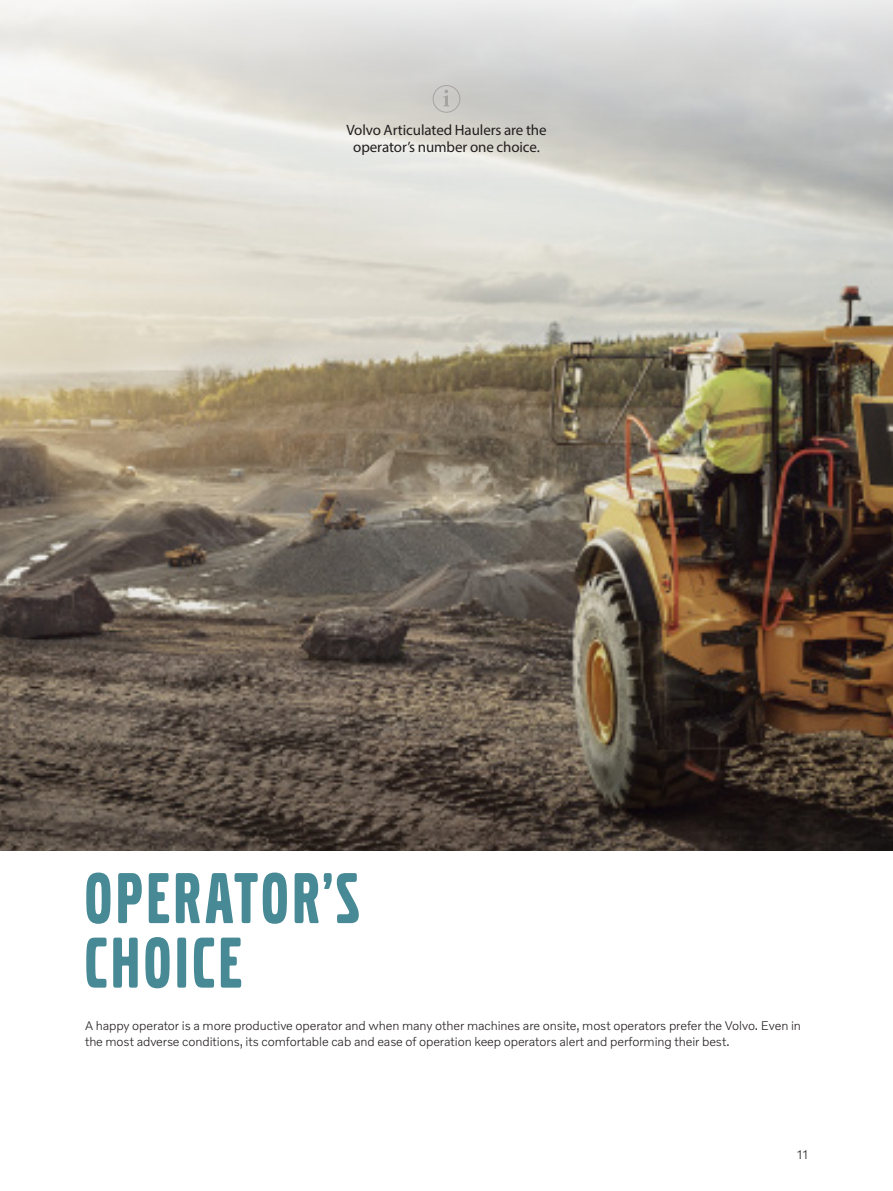
<style>
.page{position:relative;width:893px;height:1191px;background:#fff}
.page>*{position:absolute;margin:0;border:0;box-sizing:border-box;transform-origin:0 0}
.Marketing_-_FOA_lvl{font:75px/64.5px "Volvo Broad Pro";letter-spacing:.06em;color:#478995}
.Bro_BodyText{font:15px/16.5px "Myriad Pro";letter-spacing:-.005em;color:#231f20;text-align:center}
.Marketing_-_Body_Tex{font:300 12.75px/16.5px "Volvo Novum";letter-spacing:-.005em;color:#231f20}
</style>
<div class="page">
<img style="left:0;top:223px;width:893px;height:627px">
<svg style="left:0;top:0;width:893px;height:223px;background:#dcdcd8"></svg>
<svg style="left:433px;top:85px;width:27px;height:28px"></svg>
<p class="Bro_BodyText" style="left:346px;top:122px;width:202px">Volvo Articulated Haulers are the operator’s number one choice.</p>
<p class="Marketing_-_FOA_lvl" style="left:85px;top:867px;width:276px">OPERATOR’S<br>CHOICE</p>
<p class="Marketing_-_Body_Tex" style="left:85px;top:1016px;width:717px">A happy operator is a more productive operator and when many other machines are onsite, most operators prefer the Volvo. Even in the most adverse conditions, its comfortable cab and ease of operation keep operators alert and performing their best.</p>
<p class="Marketing_-_Body_Tex" style="left:797px;top:1146px;width:13px">11</p>
</div>
